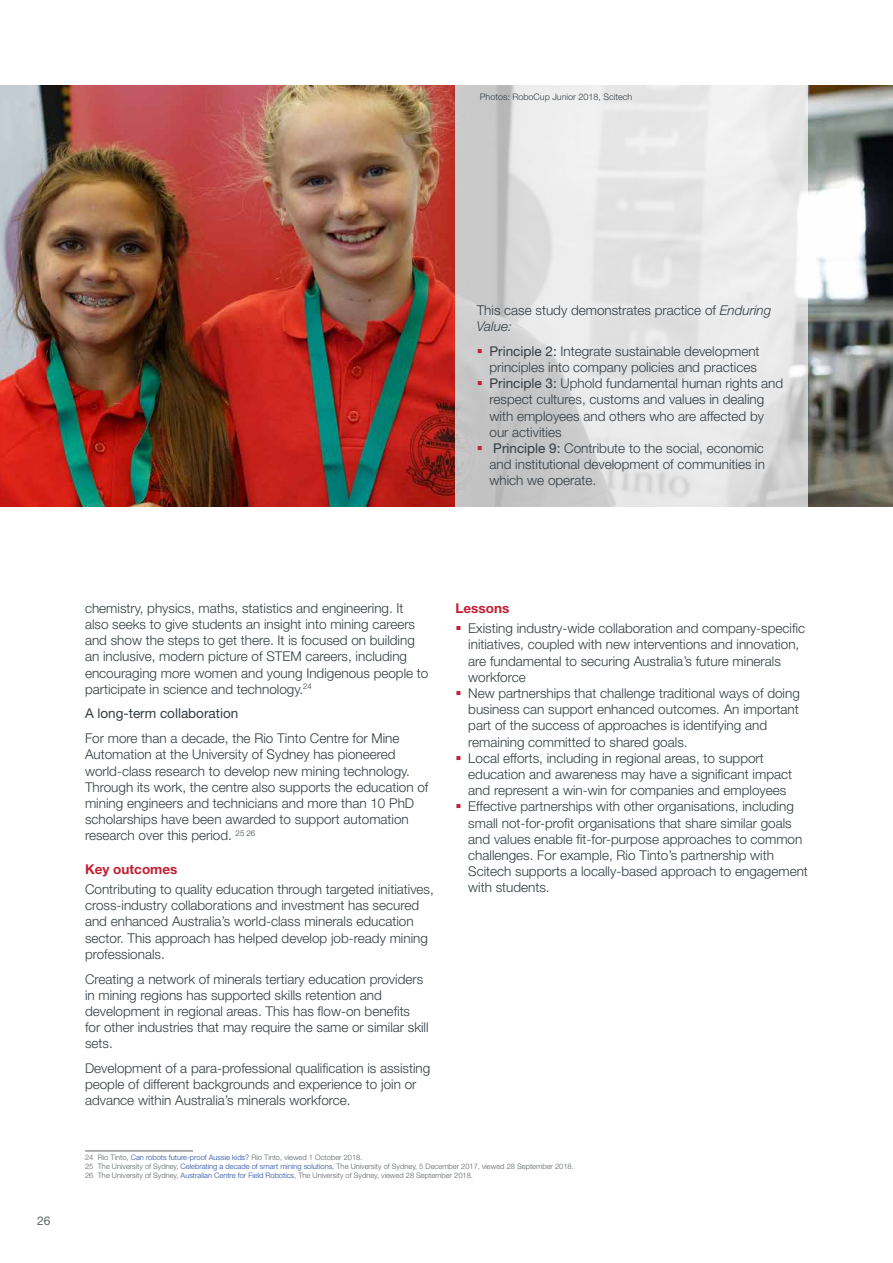
<style>
.page{position:relative;width:893px;height:1263px;background:#fff}
.page>*{position:absolute;margin:0;border:0;box-sizing:border-box;transform-origin:0 0}
.t1{font:300 13.5px/16.2px "Helvetica Neue LT Std";color:#333c42}
.t2{font:13.5px "Helvetica Neue LT Std";color:#333c42}
.t3{font:700 13.5px "Helvetica Neue LT Std";color:#c22033}
.t4{font:12px "Helvetica Neue LT Std";color:#5c6266}
.t5{font:300 9px "Helvetica Neue LT Std";color:#333c42}
.t6{font:300 7.5px/9px "Helvetica Neue LT Std";color:#5c6266}
.s1{font-style:italic}
.s2{font-weight:400}
.s3{color:#224ba0}
</style>
<div class="page">
<img style="left:0;top:85px;width:893px;height:422px">
<hr style="left:85px;top:1151px;width:108px;height:1px;background:#5c6266">
<svg style="left:455px;top:85px;width:353px;height:422px;background:#dfdfdf"></svg>
<svg style="left:478px;top:349px;width:4px;height:4px"></svg>
<svg style="left:478px;top:381px;width:4px;height:4px"></svg>
<svg style="left:478px;top:446px;width:4px;height:4px"></svg>
<p class="t5" style="left:480px;top:91px;width:154px">Photos: RoboCup Junior 2018, Scitech</p>
<p class="t1" style="left:477px;top:302px;width:296px">This case study demonstrates practice of <span class="s1">Enduring<br>Value:</span></p>
<p class="t1" style="left:489px;top:343px;width:295px"><span class="s2">Principle 2:</span> Integrate sustainable development principles into company policies and practices <span class="s2">Principle 3:</span> Uphold fundamental human rights and respect cultures, customs and values in dealing with employees and others who are affected by our activities<br><span class="s2">Principle 9:</span> Contribute to the social, economic and institutional development of communities in which we operate.</p>
<p class="t4" style="left:37px;top:1213px;width:15px">26</p>
<p class="t1" style="left:85px;top:599px;width:345px">chemistry, physics, maths, statistics and engineering. It also seeks to give students an insight into mining careers and show the steps to get there. It is focused on building an inclusive, modern picture of STEM careers, including encouraging more women and young Indigenous people to participate in science and technology.<sup>24</sup></p>
<p class="t2" style="left:85px;top:706px;width:155px">A long-term collaboration</p>
<p class="t1" style="left:85px;top:730px;width:345px">For more than a decade, the Rio Tinto Centre for Mine Automation at the University of Sydney has pioneered world-class research to develop new mining technology.<br>Through its work, the centre also supports the education of mining engineers and technicians and more than 10 PhD scholarships have been awarded to support automation research over this period. <sup>25</sup> <sup>26</sup></p>
<p class="t3" style="left:85px;top:860px;width:94px">Key outcomes</p>
<p class="t1" style="left:85px;top:881px;width:350px">Contributing to quality education through targeted initiatives, cross-industry collaborations and investment has secured and enhanced Australia’s world-class minerals education sector. This approach has helped develop job-ready mining professionals.</p>
<p class="t1" style="left:85px;top:970px;width:345px">Creating a network of minerals tertiary education providers in mining regions has supported skills retention and development in regional areas. This has flow-on benefits for other industries that may require the same or similar skill sets.</p>
<p class="t1" style="left:85px;top:1060px;width:347px">Development of a para-professional qualification is assisting people of different backgrounds and experience to join or advance within Australia’s minerals workforce.</p>
<p class="t3" style="left:455px;top:600px;width:55px">Lessons</p>
<p class="t1" style="left:468px;top:620px;width:341px">Existing industry-wide collaboration and company-specific initiatives, coupled with new interventions and innovation, are fundamental to securing Australia’s future minerals workforce<br>New partnerships that challenge traditional ways of doing business can support enhanced outcomes. An important part of the success of approaches is identifying and remaining committed to shared goals.<br>Local efforts, including in regional areas, to support education and awareness may have a significant impact and represent a win-win for companies and employees Effective partnerships with other organisations, including small not-for-profit organisations that share similar goals and values enable fit-for-purpose approaches to common challenges. For example, Rio Tinto’s partnership with Scitech supports a locally-based approach to engagement with students.</p>
<p class="t6" style="left:85px;top:1152px;width:490px">24 Rio Tinto, <span class="s3">Can robots future-proof Aussie kids?</span> Rio Tinto, viewed 1 October 2018.<br>25 The University of Sydney, <span class="s3">Celebrating a decade of smart mining solutions</span>, The University of Sydney, 5 December 2017, viewed 28 September 2018.<br>26 The University of Sydney, <span class="s3">Australian Centre for Field Robotics</span>, The University of Sydney, viewed 28 September 2018.</p>
</div>
